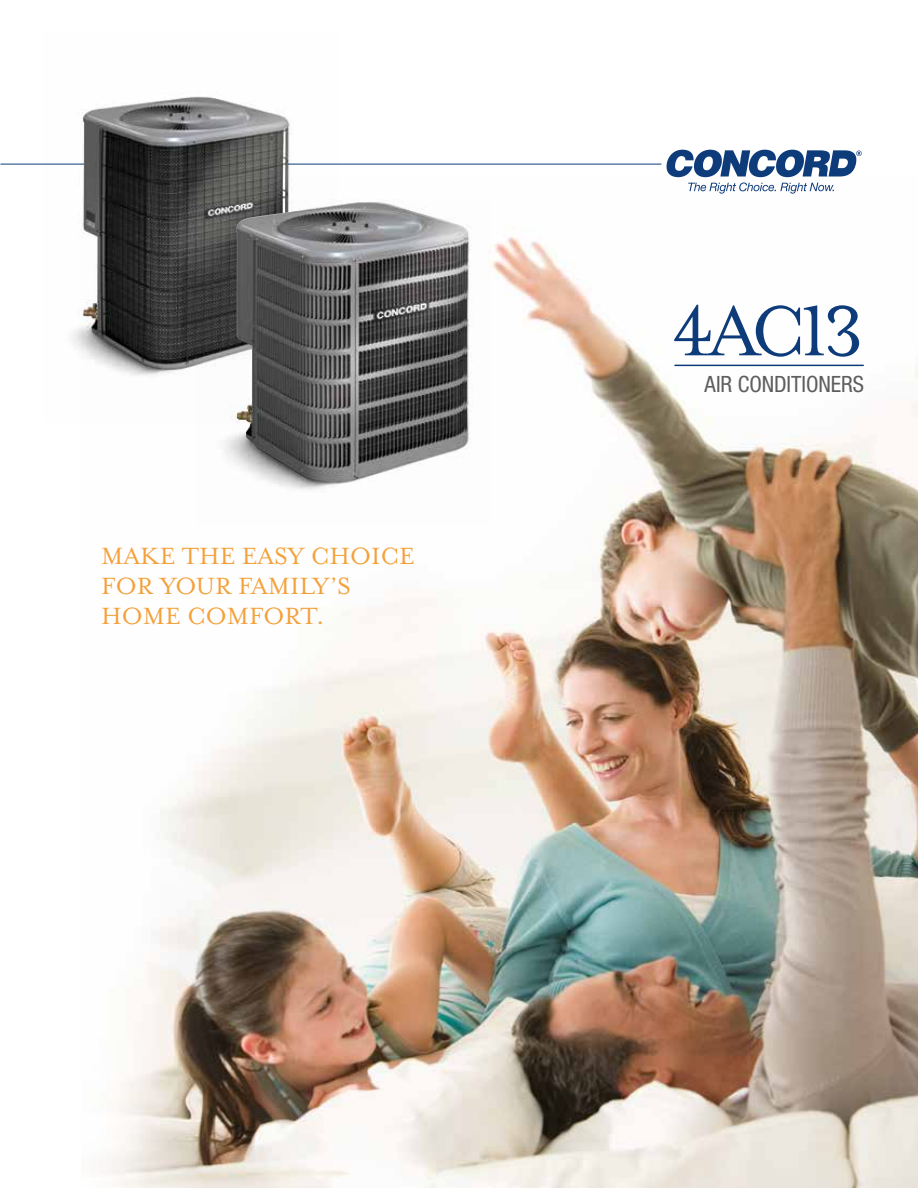
<style>
.page{position:relative;width:918px;height:1188px;background:#fff}
.page>*{position:absolute;margin:0;border:0;box-sizing:border-box;transform-origin:0 0}
.t1{font:81px "Mrs Eaves Small Caps";letter-spacing:-.08em;color:#0e3c7b}
.t2{font:27px/30px "Mrs Eaves Small Caps";color:#f4a13b}
.t3{font:condensed 22.5px "Helvetica Neue LT Std";letter-spacing:-.005em;color:#5e5e5f}
</style>
<div class="page">
<img style="left:107px;top:237px;width:811px;height:951px">
<hr style="left:675px;top:365px;width:188px;height:1px;background:#0e3c7b">
<svg style="left:666px;top:150px;width:196px;height:44px"></svg>
<hr style="left:287px;top:164px;width:374px;height:1px;background:#0e3c7b">
<hr style="left:1px;top:164px;width:83px;height:1px;background:#0e3c7b">
<img style="left:44px;top:96px;width:293px;height:327px">
<img style="left:83px;top:97px;width:206px;height:273px">
<img style="left:197px;top:200px;width:292px;height:326px">
<img style="left:236px;top:202px;width:230px;height:279px">
<p class="t2" style="left:101px;top:542px;width:315px">MAKE THE EASY CHOICE<br>FOR YOUR FAMILY’S<br>HOME COMFORT.</p>
<h1 class="t1" style="left:671px;top:287px;width:194px">4AC13</h1>
<p class="t3" style="left:705px;top:371px;width:161px">AIR CONDITIONERS</p>
</div>
